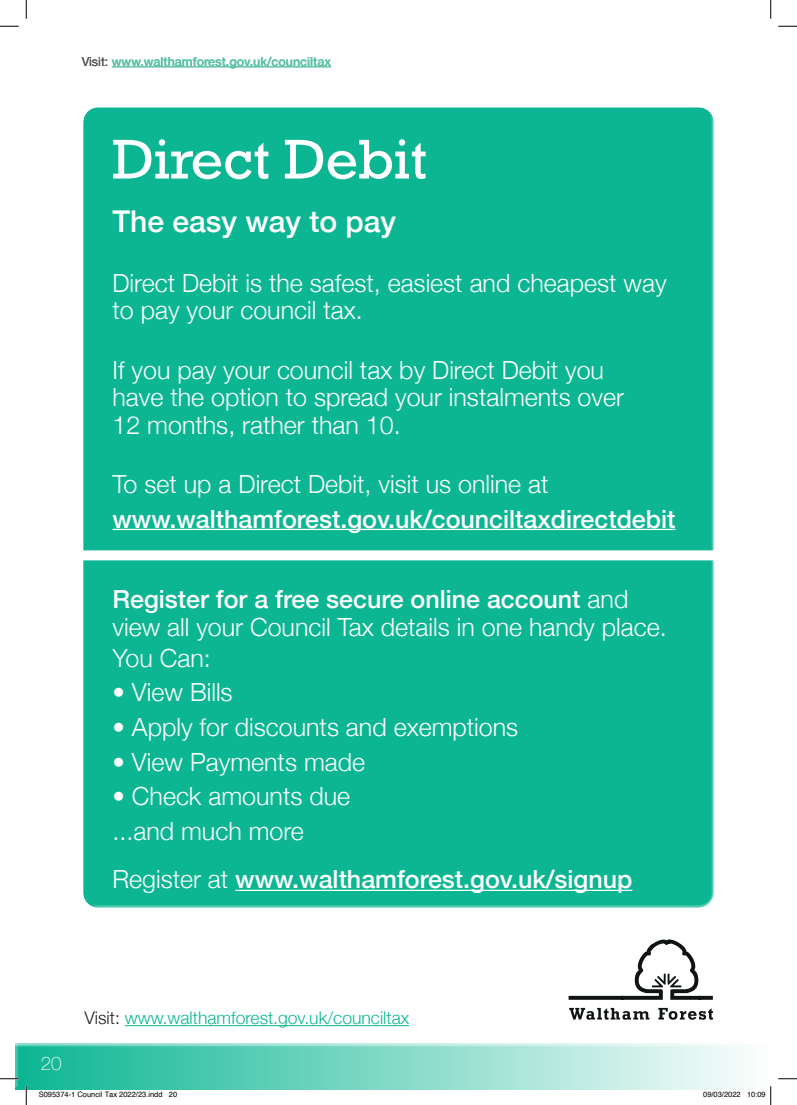
<style>
.page{position:relative;width:797px;height:1105px;background:#fff}
.page>*{position:absolute;margin:0;border:0;box-sizing:border-box;transform-origin:0 0}
.t1{font:52.5px "Rockwell";color:#fff}
.t2{font:500 30px "Helvetica Neue";color:#fff}
.t3{font:300 25px/27.5px "Helvetica Neue";color:#fff}
.t4{font:500 25px "Helvetica Neue";color:#fff}
.t5{font:100 18.75px "Helvetica Neue";color:#fff}
.t6{font:300 17.5px "Helvetica Neue";color:#0cb693}
.t7{font:500 12.5px "Helvetica Neue";color:#5cc2a5}
.t8{font:7.5px "Helvetica";color:#000}
.s1{font-weight:400;color:#57585a}
.s2{font-weight:500}
.s3{font-weight:300}
.s4{color:#231f20}
</style>
<div class="page">
<div style="left:16px;top:1042px;width:755px;height:47px;background:#fff;opacity:.75"></div>
<div style="left:83px;top:106px;width:628px;height:801px;background:#0cb693"></div>
<svg style="left:770px;top:1086px;width:1px;height:19px"></svg>
<svg style="left:770px;top:0;width:1px;height:19px"></svg>
<svg style="left:25px;top:1086px;width:2px;height:19px"></svg>
<svg style="left:25px;top:0;width:2px;height:19px"></svg>
<svg style="left:778px;top:1078px;width:19px;height:1px"></svg>
<svg style="left:0;top:1078px;width:19px;height:1px"></svg>
<svg style="left:778px;top:25px;width:19px;height:2px"></svg>
<svg style="left:0;top:25px;width:19px;height:2px"></svg>
<div style="left:80px;top:550px;width:638px;height:10px;background:#fff"></div>
<hr style="left:235px;top:890px;width:397px;height:1px;background:#fff">
<hr style="left:112px;top:529px;width:563px;height:1px;background:#fff">
<hr style="left:112px;top:67px;width:219px;height:1px;background:#5cc2a5">
<hr style="left:125px;top:1025px;width:284px;height:1px;background:#0cb693">
<svg style="left:568px;top:940px;width:145px;height:80px"></svg>
<p class="t7" style="left:82px;top:51px;width:251px"><span class="s1">Visit:</span> www.walthamforest.gov.uk/counciltax</p>
<h1 class="t1" style="left:112px;top:127px;width:316px">Direct Debit</h1>
<h1 class="t2" style="left:112px;top:197px;width:285px">The easy way to pay</h1>
<p class="t3" style="left:112px;top:267px;width:555px">Direct Debit is the safest, easiest and cheapest way to pay your council tax.</p>
<p class="t3" style="left:112px;top:354px;width:513px">If you pay your council tax by Direct Debit you have the option to spread your instalments over<br>12 months, rather than 10.</p>
<p class="t3" style="left:112px;top:468px;width:437px">To set up a Direct Debit, visit us online at</p>
<p class="t4" style="left:112px;top:499px;width:564px">www.walthamforest.gov.uk/counciltaxdirectdebit</p>
<h2 class="t3" style="left:112px;top:584px;width:555px"><span class="s2">Register for a free secure online account</span> and view all your Council Tax details in one handy place.</h2>
<h2 class="t3" style="left:112px;top:642px;width:100px">You Can:</h2>
<p class="t3" style="left:112px;top:677px;width:122px">• View Bills</p>
<p class="t3" style="left:112px;top:711px;width:407px">• Apply for discounts and exemptions</p>
<p class="t3" style="left:112px;top:746px;width:254px">• View Payments made</p>
<p class="t3" style="left:112px;top:777px;width:239px;line-height:34.6px">• Check amounts due ...and much more</p>
<h2 class="t4" style="left:112px;top:859px;width:521px"><span class="s3">Register at</span> www.walthamforest.gov.uk/signup</h2>
<p class="t5" style="left:41px;top:1049px;width:22px">20</p>
<p class="t6" style="left:84px;top:1003px;width:326px"><span class="s4">Visit:</span> www.walthamforest.gov.uk/counciltax</p>
<p class="t8" style="left:39px;top:1089px;width:140px">S095374-1 Council Tax 2022/23.indd 20</p>
<p class="t8" style="left:703px;top:1089px;width:64px">09/03/2022 10:09</p>
</div>
